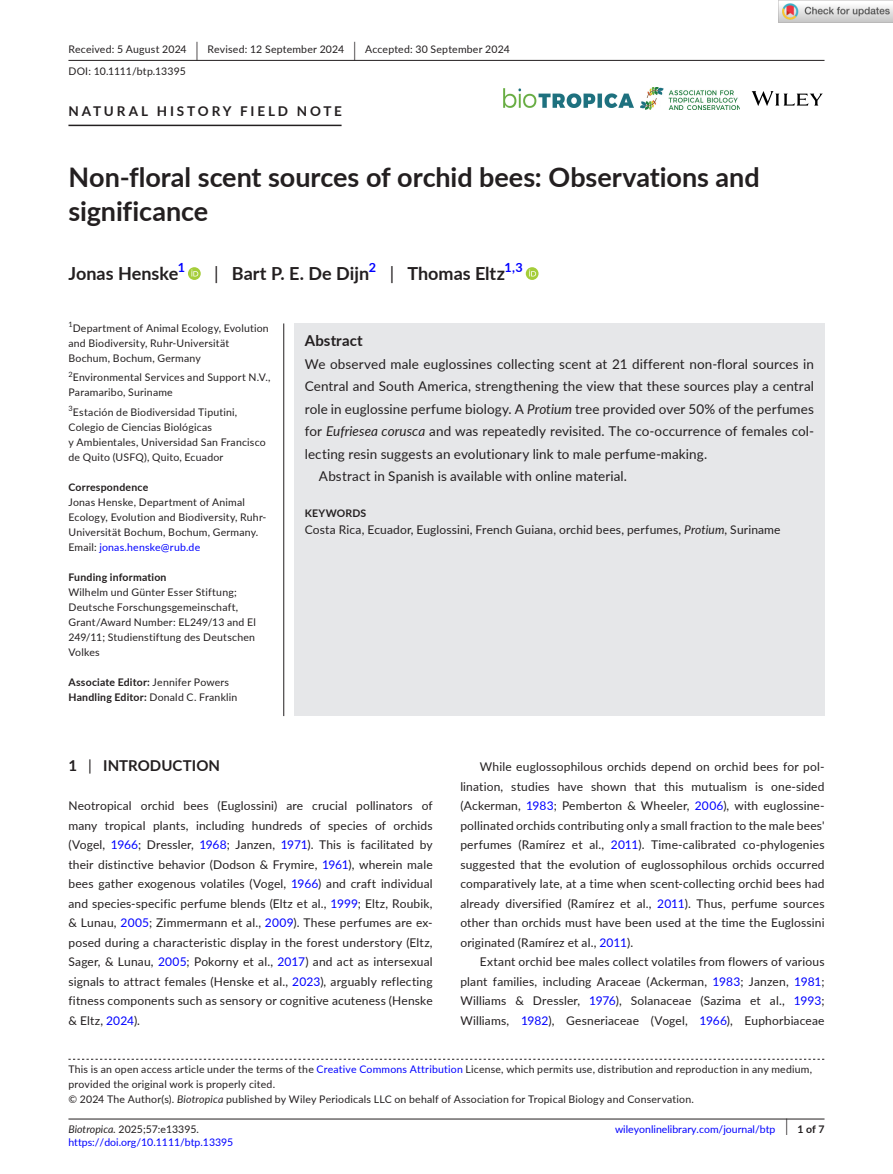
<style>
.page{position:relative;width:893px;height:1174px;background:#fff}
.page>*{position:absolute;margin:0;border:0;box-sizing:border-box;transform-origin:0 0}
.t1{font:700 27px/34.5px "Lato";letter-spacing:-.005em;color:#231f20}
.t2{font:700 18px "Lato";color:#231f20}
.t3{font:700 15px "Lato";letter-spacing:.005em;color:#231f20}
.t4{font:13.5px "Lato";letter-spacing:.005em;color:#231f20}
.t5{font:700 13.5px "Lato";letter-spacing:.21em;color:#231f20}
.t6{font:700 12.6px "Lato";color:#00f}
.t7{font:12px/19.5px "Lato";letter-spacing:.01em;color:#231f20;text-align:justify}
.t8{font:10.5px/15px "Lato";letter-spacing:.02em;color:#231f20}
.t9{font:700 10.5px/15px "Lato";letter-spacing:.02em;color:#231f20}
.t10{font:10.5px "Lato";color:#00f}
.t11{font:10.5px "Lato";color:#231f20}
.t12{font:7.35px "Lato";color:#231f20}
.s1{font-size:19.65px}
.s2{font-weight:400}
.s3{color:#00f}
.s4{font-style:italic}
.s5{font-weight:400;font-size:17.4px}
</style>
<div class="page">
<hr style="left:68px;top:1118px;width:756px;height:1px;background:#231f20">
<img style="left:504px;top:88px;width:130px;height:19px">
<img style="left:668px;top:90px;width:72px;height:19px">
<img style="left:641px;top:87px;width:22px;height:23px">
<svg style="left:752px;top:91px;width:71px;height:15px"></svg>
<hr style="left:68px;top:60px;width:756px;height:1px;background:#231f20">
<hr style="left:68px;top:125px;width:274px;height:1px;background:#231f20">
<svg style="left:188px;top:267px;width:13px;height:13px"></svg>
<svg style="left:191px;top:269px;width:7px;height:7px"></svg>
<svg style="left:526px;top:267px;width:12px;height:13px"></svg>
<svg style="left:529px;top:269px;width:7px;height:7px"></svg>
<svg style="left:68px;top:1058px;width:756px;height:1px"></svg>
<hr style="left:283px;top:323px;width:1px;height:393px;background:#231f20">
<div style="left:294px;top:323px;width:530px;height:221px;background:#e6e7e9"></div>
<div style="left:294px;top:543px;width:530px;height:173px;background:#e6e7e9"></div>
<img style="left:779px;top:0;width:114px;height:23px">
<p class="t8" style="left:68px;top:38px;width:443px;line-height:21.8px">Received: 5 August 2024 <span class="s1">|</span> Revised: 12 September 2024 <span class="s1">|</span> Accepted: 30 September 2024<br>DOI: 10.1111/btp.13395</p>
<p class="t5" style="left:68px;top:101px;width:275px">NATURAL HISTORY FIELD NOTE</p>
<h1 class="t1" style="left:68px;top:159px;width:693px">Non-floral scent sources of orchid bees: Observations and significance</h1>
<h2 class="t2" style="left:68px;top:260px;width:111px">Jonas Henske</h2>
<p class="t6" style="left:178px;top:258px;width:9px">1</p>
<h2 class="t2" style="left:214px;top:260px;width:156px"><span class="s2">|</span> Bart P. E. De Dijn</h2>
<p class="t6" style="left:369px;top:258px;width:9px">2</p>
<h2 class="t2" style="left:390px;top:260px;width:117px"><span class="s2">|</span> Thomas Eltz</h2>
<p class="t6" style="left:505px;top:258px;width:20px">1,3</p>
<p class="t12" style="left:68px;top:319px;width:6px">1</p>
<p class="t8" style="left:68px;top:320px;width:202px;text-indent:4px">Department of Animal Ecology, Evolution and Biodiversity, Ruhr-Universität<br>Bochum, Bochum, Germany</p>
<p class="t12" style="left:68px;top:369px;width:6px">2</p>
<p class="t8" style="left:68px;top:370px;width:203px;text-indent:4px">Environmental Services and Support N.V.,<br>Paramaribo, Suriname</p>
<p class="t8" style="left:68px;top:404px;width:199px"><sup>3</sup>Estación de Biodiversidad Tiputini, Colegio de Ciencias Biológicas<br>y Ambientales, Universidad San Francisco de Quito (USFQ), Quito, Ecuador</p>
<p class="t9" style="left:68px;top:479px;width:81px">Correspondence</p>
<p class="t8" style="left:68px;top:494px;width:199px">Jonas Henske, Department of Animal Ecology, Evolution and Biodiversity, Ruhr-Universität Bochum, Bochum, Germany.<br>Email: <span class="s3">jonas.henske@rub.de</span></p>
<p class="t9" style="left:68px;top:569px;width:100px">Funding information</p>
<p class="t8" style="left:68px;top:584px;width:189px">Wilhelm und Günter Esser Stiftung;<br>Deutsche Forschungsgemeinschaft,<br>Grant/Award Number: EL249/13 and El<br>249/11; Studienstiftung des Deutschen<br>Volkes</p>
<p class="t9" style="left:68px;top:674px;width:171px">Associate Editor: <span class="s2">Jennifer Powers<br></span>Handling Editor: <span class="s2">Donald C. Franklin</span></p>
<p class="t3" style="left:305px;top:329px;width:60px">Abstract</p>
<p class="t4" style="left:305px;top:354px;width:511px">We observed male euglossines collecting scent at 21 different non-floral sources in</p>
<p class="t4" style="left:305px;top:376px;width:511px">Central and South America, strengthening the view that these sources play a central</p>
<p class="t4" style="left:305px;top:399px;width:511px">role in euglossine perfume biology. A <span class="s4">Protium</span> tree provided over 50% of the perfumes</p>
<p class="t4" style="left:305px;top:421px;width:511px">for <span class="s4">Eufriesea corusca</span> and was repeatedly revisited. The co-occurrence of females col-</p>
<p class="t4" style="left:305px;top:444px;width:404px">lecting resin suggests an evolutionary link to male perfume-making.</p>
<p class="t4" style="left:319px;top:466px;width:309px">Abstract in Spanish is available with online material.</p>
<p class="t9" style="left:305px;top:505px;width:63px">KEYWORDS</p>
<p class="t7" style="left:305px;top:519px;width:477px">Costa Rica, Ecuador, Euglossini, French Guiana, orchid bees, perfumes, <span class="s4">Protium</span>, Suriname</p>
<p class="t3" style="left:68px;top:755px;width:153px">1 <span class="s2">|</span> INTRODUCTION</p>
<p class="t7" style="left:68px;top:795px;width:366px">Neotropical orchid bees (Euglossini) are crucial pollinators of many tropical plants, including hundreds of species of orchids (Vogel, <span class="s3">1966</span>; Dressler, <span class="s3">1968</span>; Janzen, <span class="s3">1971</span>). This is facilitated by their distinctive behavior (Dodson &amp; Frymire, <span class="s3">1961</span>), wherein male bees gather exogenous volatiles (Vogel, <span class="s3">1966</span>) and craft individual and species-specific perfume blends (Eltz et al., <span class="s3">1999</span>; Eltz, Roubik, &amp; Lunau, <span class="s3">2005</span>; Zimmermann et al., <span class="s3">2009</span>). These perfumes are ex&shy;posed during a characteristic display in the forest understory (Eltz, Sager, &amp; Lunau, <span class="s3">2005</span>; Pokorny et al., <span class="s3">2017</span>) and act as intersexual signals to attract females (Henske et al., <span class="s3">2023</span>), arguably reflecting fitness components such as sensory or cognitive acuteness (Henske &amp; Eltz, <span class="s3">2024</span>).</p>
<p class="t7" style="left:460px;top:756px;width:366px;text-indent:20px">While euglossophilous orchids depend on orchid bees for pol&shy;lination, studies have shown that this mutualism is one-sided (Ackerman, <span class="s3">1983</span>; Pemberton &amp; Wheeler, <span class="s3">2006</span>), with euglossine&shy;pollinated orchids contributing only a small fraction to the male bees' perfumes (Ramírez et al., <span class="s3">2011</span>). Time-calibrated co-phylogenies suggested that the evolution of euglossophilous orchids occurred comparatively late, at a time when scent-collecting orchid bees had already diversified (Ramírez et al., <span class="s3">2011</span>). Thus, perfume sources other than orchids must have been used at the time the Euglossini originated (Ramírez et al., <span class="s3">2011</span>).</p>
<p class="t7" style="left:460px;top:951px;width:366px;text-indent:20px">Extant orchid bee males collect volatiles from flowers of various plant families, including Araceae (Ackerman, <span class="s3">1983</span>; Janzen, <span class="s3">1981</span>; Williams &amp; Dressler, <span class="s3">1976</span>), Solanaceae (Sazima et al., <span class="s3">1993</span>; Williams, <span class="s3">1982</span>), Gesneriaceae (Vogel, <span class="s3">1966</span>), Euphorbiaceae</p>
<p class="t8" style="left:68px;top:1061px;width:745px">This is an open access article under the terms of the <span class="s3">Creative Commons Attribution</span> License, which permits use, distribution and reproduction in any medium, provided the original work is properly cited.<br>© 2024 The Author(s). <span class="s4">Biotropica</span> published by Wiley Periodicals LLC on behalf of Association for Tropical Biology and Conservation.</p>
<p class="t11" style="left:68px;top:1121px;width:132px"><span class="s4">Biotropica.</span> 2025;57:e13395.</p>
<p class="t9" style="left:786px;top:1121px;width:40px"><span class="s5">|</span> 1 of 7</p>
<p class="t10" style="left:68px;top:1135px;width:166px">https://doi.org/10.1111/btp.13395</p>
<p class="t10" style="left:615px;top:1121px;width:162px">wileyonlinelibrary.com/journal/btp</p>
</div>
